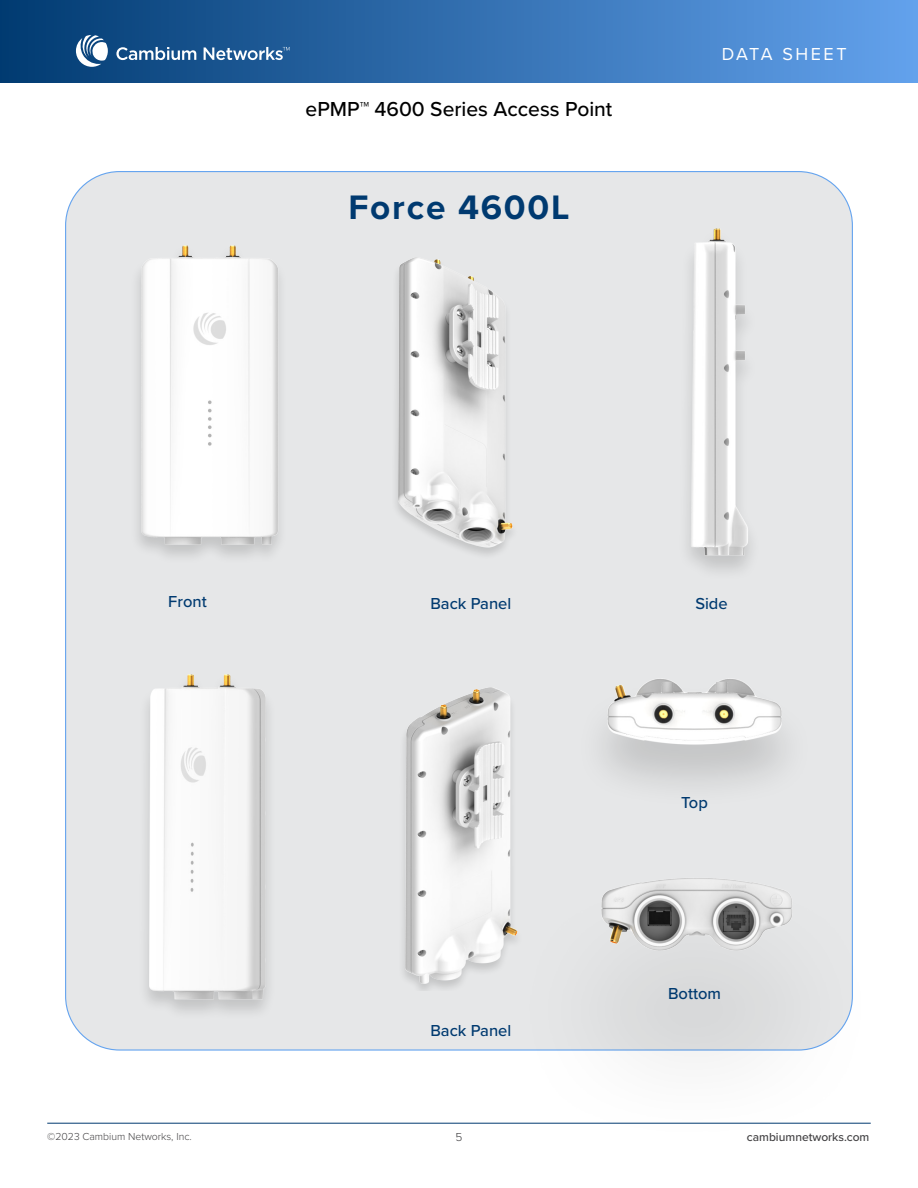
<style>
.page{position:relative;width:918px;height:1188px;background:#fff}
.page>*{position:absolute;margin:0;border:0;box-sizing:border-box;transform-origin:0 0}
.t1{font:700 35.25px "Proxima Nova";letter-spacing:.05em;color:#003a70}
.t2{font:500 21px "Proxima Nova";color:#000}
.t3{font:18px "Proxima Nova";letter-spacing:.14em;color:#fff}
.t4{font:500 16.5px "Proxima Nova";color:#003a70}
.t5{font:500 12px "Proxima Nova";color:#414042}
.t6{font:300 12px "Proxima Nova";color:#414042}
.t7{font:300 10.5px "Proxima Nova";color:#414042}
</style>
<div class="page">
<hr style="left:47px;top:1123px;width:824px;height:1px;background:#003a70">
<div style="left:0;top:0;width:918px;height:82px;background:linear-gradient(to right,#013b71,#63a2ec)"></div>
<svg style="left:116px;top:47px;width:224px;height:23px;background:#3c6ea1"></svg>
<svg style="left:66px;top:35px;width:42px;height:44px"></svg>
<div style="left:66px;top:172px;width:786px;height:878px;background:#e6e7e8;border-radius:54px"></div>
<img style="left:687px;top:228px;width:64px;height:343px">
<img style="left:396px;top:258px;width:117px;height:297px">
<img style="left:403px;top:687px;width:109px;height:304px">
<img style="left:137px;top:245px;width:143px;height:309px">
<img style="left:603px;top:679px;width:181px;height:106px">
<div style="left:498px;top:868px;width:397px;height:287px;background:#000;opacity:.15"></div>
<img style="left:579px;top:868px;width:231px;height:102px">
<img style="left:116px;top:554px;width:179px;height:497px">
<p class="t2" style="left:306px;top:94px;width:308px">ePMP™ 4600 Series Access Point</p>
<p class="t1" style="left:348px;top:181px;width:223px">Force 4600L</p>
<p class="t3" style="left:722px;top:41px;width:126px">DATA SHEET</p>
<p class="t4" style="left:168px;top:590px;width:40px">Front</p>
<p class="t4" style="left:430px;top:591px;width:82px">Back Panel</p>
<p class="t4" style="left:430px;top:1018px;width:82px">Back Panel</p>
<p class="t4" style="left:695px;top:591px;width:34px">Side</p>
<p class="t4" style="left:681px;top:790px;width:28px">Top</p>
<p class="t4" style="left:668px;top:981px;width:55px">Bottom</p>
<p class="t7" style="left:47px;top:1128px;width:146px">©2023 Cambium Networks, Inc.</p>
<p class="t6" style="left:456px;top:1128px;width:8px">5</p>
<p class="t5" style="left:747px;top:1128px;width:124px">cambiumnetworks.com</p>
</div>
